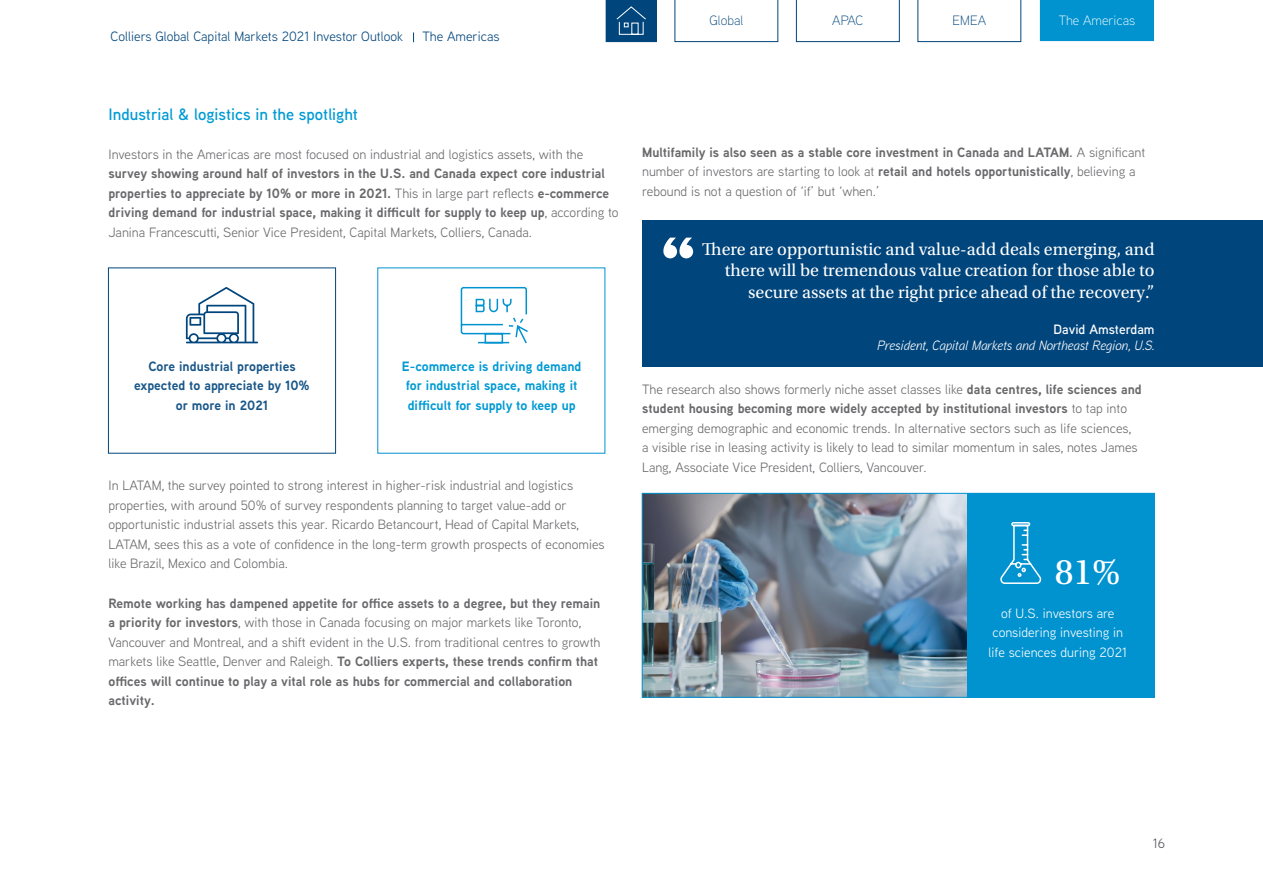
<style>
.page{position:relative;width:1263px;height:893px;background:#fff}
.page>*{position:absolute;margin:0;border:0;box-sizing:border-box;transform-origin:0 0}
.t1{font:37.5px "Utopia Std";color:#fff}
.t2{font:18px/21.6px "Utopia Std";color:#fff;text-align:right}
.t3{font:600 16.5px "Aaux Next";color:#009ad4}
.t4{font:13.5px/19.5px "Aaux Next";color:#69696c}
.t5{font:700 13.5px/19.5px "Aaux Next";color:#69696c}
.t6{font:700 13.5px/19.5px "Aaux Next";color:#009ad4}
.t7{font:13.5px/19.5px "Aaux Next";color:#fff;text-align:center}
.t8{font:700 13.5px/19.5px "Aaux Next";color:#1a5789;text-align:center}
.t9{font:13.5px "Aaux Next";color:#00457c}
.t10{font:italic 13.5px "Aaux Next";color:#fff}
.t11{font:300 13.5px "Aaux Next";color:#00457c}
.t12{font:600 13.5px "Aaux Next";color:#fff}
.t13{font:300 13.5px "Aaux Next";color:#fff}
.t14{font:13.5px "Aaux Next";color:#57585a}
.s1{font-weight:400}
.s2{font-weight:700}
.s3{font-weight:600}
</style>
<div class="page">
<svg style="left:674px;top:0;width:104px;height:42px"></svg>
<svg style="left:606px;top:0;width:51px;height:42px"></svg>
<svg style="left:796px;top:0;width:104px;height:42px"></svg>
<svg style="left:917px;top:0;width:104px;height:42px"></svg>
<div style="left:642px;top:220px;width:621px;height:147px;background:#00457c"></div>
<svg style="left:663px;top:238px;width:30px;height:21px"></svg>
<img style="left:644px;top:495px;width:323px;height:200px">
<div style="left:967px;top:493px;width:187px;height:204px;background:#0093d0"></div>
<svg style="left:1000px;top:522px;width:42px;height:62px"></svg>
<svg style="left:460px;top:286px;width:68px;height:58px"></svg>
<div style="left:108px;top:268px;width:228px;height:186px;border:1px solid #00457c"></div>
<svg style="left:186px;top:287px;width:72px;height:56px"></svg>
<div style="left:1039px;top:0;width:115px;height:42px;background:#0093d0"></div>
<p class="t9" style="left:111px;top:27px;width:294px">Colliers Global Capital Markets 2021 Investor Outlook</p>
<p class="t9" style="left:422px;top:28px;width:79px">The Americas</p>
<p class="t11" style="left:709px;top:11px;width:35px">Global</p>
<p class="t11" style="left:832px;top:11px;width:33px">APAC</p>
<p class="t11" style="left:953px;top:11px;width:35px">EMEA</p>
<p class="t13" style="left:1059px;top:11px;width:78px">The Americas</p>
<p class="t3" style="left:108px;top:103px;width:251px">Industrial &amp; logistics in the spotlight</p>
<p class="t5" style="left:108px;top:144px;width:512px"><span class="s1">Investors in the Americas are most focused on industrial and logistics assets, with the </span>survey showing around half of investors in the U.S. and Canada expect core industrial properties to appreciate by 10% or more in 2021. <span class="s1">This in large part reflects</span> e-commerce driving demand for industrial space, making it difficult for supply to keep up<span class="s1">, according to Janina Francescutti, Senior Vice President, Capital Markets, Colliers, Canada.</span></p>
<p class="t8" style="left:134px;top:356px;width:177px">Core industrial properties expected to appreciate by 10% or more in 2021</p>
<p class="t6" style="left:402px;top:356px;width:181px">E-commerce is driving demand for industrial space, making it difficult for supply to keep up</p>
<p class="t4" style="left:108px;top:476px;width:498px">In LATAM, the survey pointed to strong interest in higher-risk industrial and logistics properties, with around 50% of survey respondents planning to target value-add or opportunistic industrial assets this year. Ricardo Betancourt, Head of Capital Markets, LATAM, sees this as a vote of confidence in the long-term growth prospects of economies like Brazil, Mexico and Colombia.</p>
<p class="t5" style="left:108px;top:593px;width:493px">Remote working has dampened appetite for office assets to a degree, but they remain a priority for investors<span class="s1">, with those in Canada focusing on major markets like Toronto, Vancouver and Montreal, and a shift evident in the U.S. from traditional centres to growth markets like Seattle, Denver and Raleigh.</span> To Colliers experts, these trends confirm that offices will continue to play a vital role as hubs for commercial and collaboration activity.</p>
<p class="t4" style="left:642px;top:142px;width:505px"><span class="s2">Multifamily is also seen as a stable core investment in Canada and LATAM</span><span class="s3">.</span> A significant number of investors are starting to look at <span class="s2">retail and hotels opportunistically</span>, believing a rebound is not a question of ‘if’ but ‘when.’</p>
<p class="t2" style="left:702px;top:238px;width:454px">There are opportunistic and value-add deals emerging, and there will be tremendous value creation for those able to secure assets at the right price ahead of the recovery.”</p>
<p class="t12" style="left:1053px;top:319px;width:102px">David Amsterdam</p>
<p class="t10" style="left:877px;top:336px;width:279px">President, Capital Markets and Northeast Region, U.S.</p>
<p class="t4" style="left:642px;top:379px;width:501px">The research also shows formerly niche asset classes like <span class="s2">data centres, life sciences and student housing becoming more widely accepted by institutional investors</span> to tap into emerging demographic and economic trends. In alternative sectors such as life sciences,<br>a visible rise in leasing activity is likely to lead to similar momentum in sales, notes James Lang, Associate Vice President, Colliers, Vancouver.</p>
<p class="t1" style="left:1055px;top:552px;width:67px">81%</p>
<p class="t7" style="left:988px;top:603px;width:140px">of U.S. investors are considering investing in life sciences during 2021</p>
<p class="t14" style="left:1153px;top:835px;width:14px">16</p>
</div>
